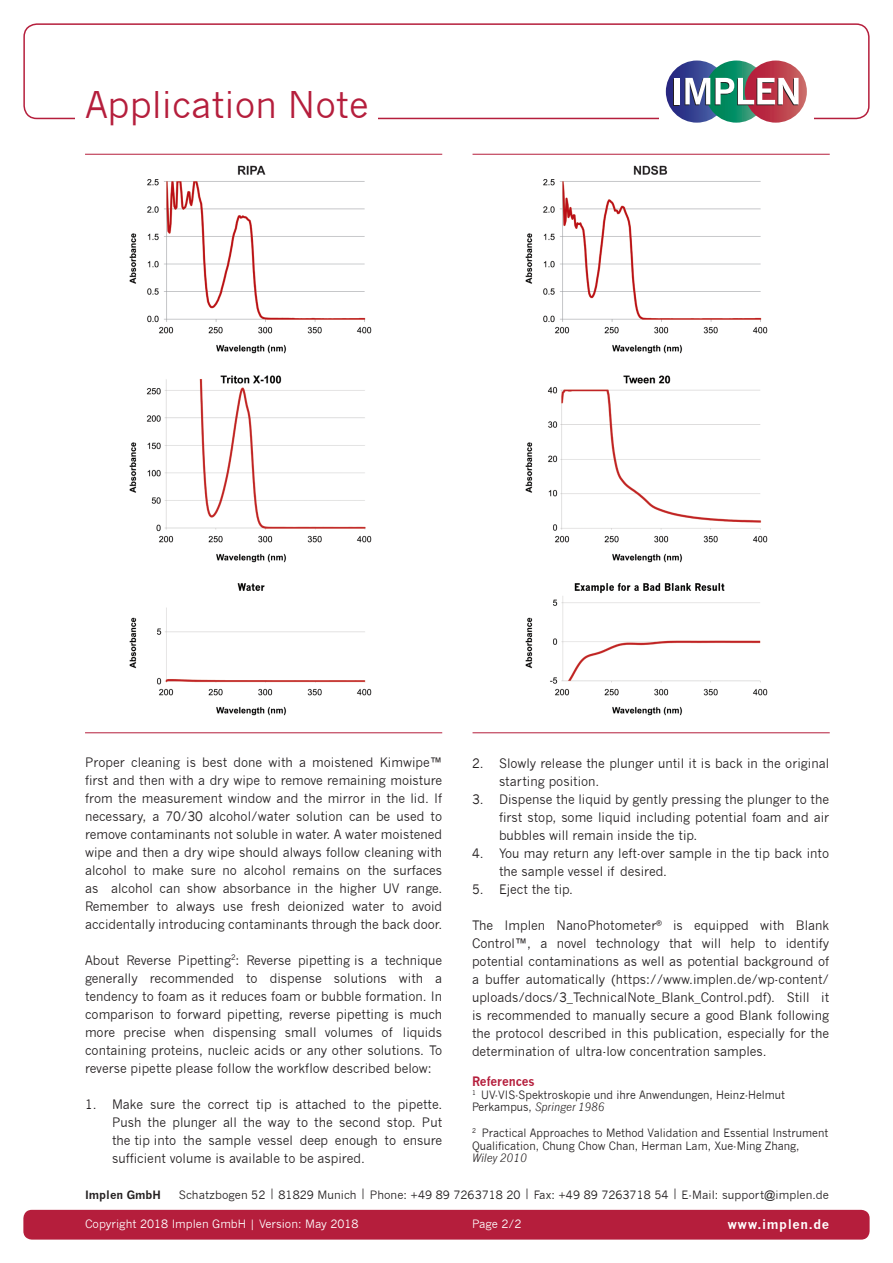
<style>
.page{position:relative;width:893px;height:1263px;background:#fff}
.page>*{position:absolute;margin:0;border:0;box-sizing:border-box;transform-origin:0 0}
.t1{font:36px "News Gothic";color:#b51e3c}
.t2{font:12.75px/18px "News Gothic";color:#231f20;text-align:justify}
.t3{font:700 12.75px "News Gothic";letter-spacing:.05em;color:#fff}
.t4{font:700 12.75px "News Gothic";color:#b51e3c;scale:.92 1}
.t5{font:11.25px/12.8px "News Gothic";color:#231f20;scale:.95 1}
.t6{font:11.25px "News Gothic";color:#231f20}
.t7{font:11.25px "News Gothic";color:#fff}
.t8{font:700 11.25px "News Gothic";letter-spacing:.005em;color:#231f20}
.t9{font:italic 11.25px "News Gothic";color:#231f20;scale:.95 1}
.s1{font-style:italic}
</style>
<div class="page">
<div style="left:23px;top:1210px;width:847px;height:29px;background:#b51e3c;border-radius:9px"></div>
<div style="left:23px;top:23px;width:847px;height:96px;border:2px solid #b51e3c;border-radius:13px"></div>
<div style="left:76px;top:82px;width:302px;height:66px;background:#fff"></div>
<div style="left:659px;top:51px;width:155px;height:82px;background:#fff"></div>
<svg style="left:666px;top:61px;width:62px;height:62px"></svg>
<svg style="left:745px;top:61px;width:62px;height:62px"></svg>
<div style="left:674px;top:79px;width:5px;height:26px;background:#fff"></div>
<div style="left:675px;top:78px;width:5px;height:26px;background:#fff"></div>
<svg style="left:685px;top:61px;width:113px;height:62px"></svg>
<img style="left:129px;top:583px;width:243px;height:133px">
<img style="left:525px;top:583px;width:243px;height:133px">
<hr style="left:85px;top:732px;width:357px;height:1px;background:#b51e3c">
<hr style="left:472px;top:732px;width:358px;height:1px;background:#b51e3c">
<img style="left:129px;top:375px;width:243px;height:188px">
<img style="left:525px;top:375px;width:243px;height:188px">
<hr style="left:85px;top:154px;width:357px;height:1px;background:#b51e3c">
<hr style="left:472px;top:154px;width:358px;height:1px;background:#b51e3c">
<img style="left:129px;top:165px;width:243px;height:189px">
<img style="left:525px;top:165px;width:243px;height:189px">
<h1 class="t1" style="left:85px;top:84px;width:285px">Application Note</h1>
<p class="t2" style="left:85px;top:753px;width:359px">Proper cleaning is best done with a moistened Kimwipe™ first and then with a dry wipe to remove remaining moisture from the measurement window and the mirror in the lid. If necessary, a 70/30 alcohol/water solution can be used to remove contaminants not soluble in water. A water moistened wipe and then a dry wipe should always follow cleaning with alcohol to make sure no alcohol remains on the surfaces as alcohol can show absorbance in the higher UV range.<br>Remember to always use fresh deionized water to avoid accidentally introducing contaminants through the back door.</p>
<p class="t2" style="left:85px;top:951px;width:359px">About Reverse Pipetting<sup>2</sup>: Reverse pipetting is a technique generally recommended to dispense solutions with a tendency to foam as it reduces foam or bubble formation. In comparison to forward pipetting, reverse pipetting is much more precise when dispensing small volumes of liquids containing proteins, nucleic acids or any other solutions. To reverse pipette please follow the workflow described below:</p>
<p class="t2" style="left:112px;top:1095px;width:332px;text-indent:-27px">1. Make sure the correct tip is attached to the pipette.<br>Push the plunger all the way to the second stop. Put the tip into the sample vessel deep enough to ensure sufficient volume is available to be aspired.</p>
<p class="t2" style="left:499px;top:754px;width:332px;text-indent:-27px">2. Slowly release the plunger until it is back in the original starting position.</p>
<p class="t2" style="left:499px;top:790px;width:332px;text-indent:-27px">3. Dispense the liquid by gently pressing the plunger to the first stop, some liquid including potential foam and air bubbles will remain inside the tip.</p>
<p class="t2" style="left:499px;top:844px;width:332px;text-indent:-27px">4. You may return any left-over sample in the tip back into the sample vessel if desired.</p>
<p class="t2" style="left:472px;top:880px;width:103px">5. Eject the tip.</p>
<p class="t2" style="left:472px;top:916px;width:359px">The Implen NanoPhotometer<sup>®</sup> is equipped with Blank Control™, a novel technology that will help to identify potential contaminations as well as potential background of a buffer automatically (https://www.implen.de/wp-content/ uploads/docs/3_TechnicalNote_Blank_Control.pdf). Still it is recommended to manually secure a good Blank following the protocol described in this publication, especially for the determination of ultra-low concentration samples.</p>
<p class="t4" style="left:472px;top:1073px;width:70px">References</p>
<p class="t5" style="left:472px;top:1088px;width:331px"><sup>1</sup> UV-VIS-Spektroskopie und ihre Anwendungen, Heinz-Helmut<br>Perkampus, <span class="s1">Springer 1986</span></p>
<p class="t5" style="left:472px;top:1126px;width:377px"><sup>2</sup> Practical Approaches to Method Validation and Essential Instrument<br>Qualification, Chung Chow Chan, Herman Lam, Xue-Ming Zhang,</p>
<p class="t9" style="left:472px;top:1151px;width:59px">Wiley 2010</p>
<p class="t8" style="left:85px;top:1187px;width:77px">Implen GmbH</p>
<p class="t6" style="left:179px;top:1188px;width:652px">Schatzbogen 52 | 81829 Munich | Phone: +49 89 7263718 20 | Fax: +49 89 7263718 54 | E-Mail: support@implen.de</p>
<p class="t7" style="left:472px;top:1217px;width:51px">Page 2/2</p>
<p class="t7" style="left:85px;top:1217px;width:275px">Copyright 2018 Implen GmbH | Version: May 2018</p>
<p class="t3" style="left:727px;top:1217px;width:103px">www.implen.de</p>
</div>
